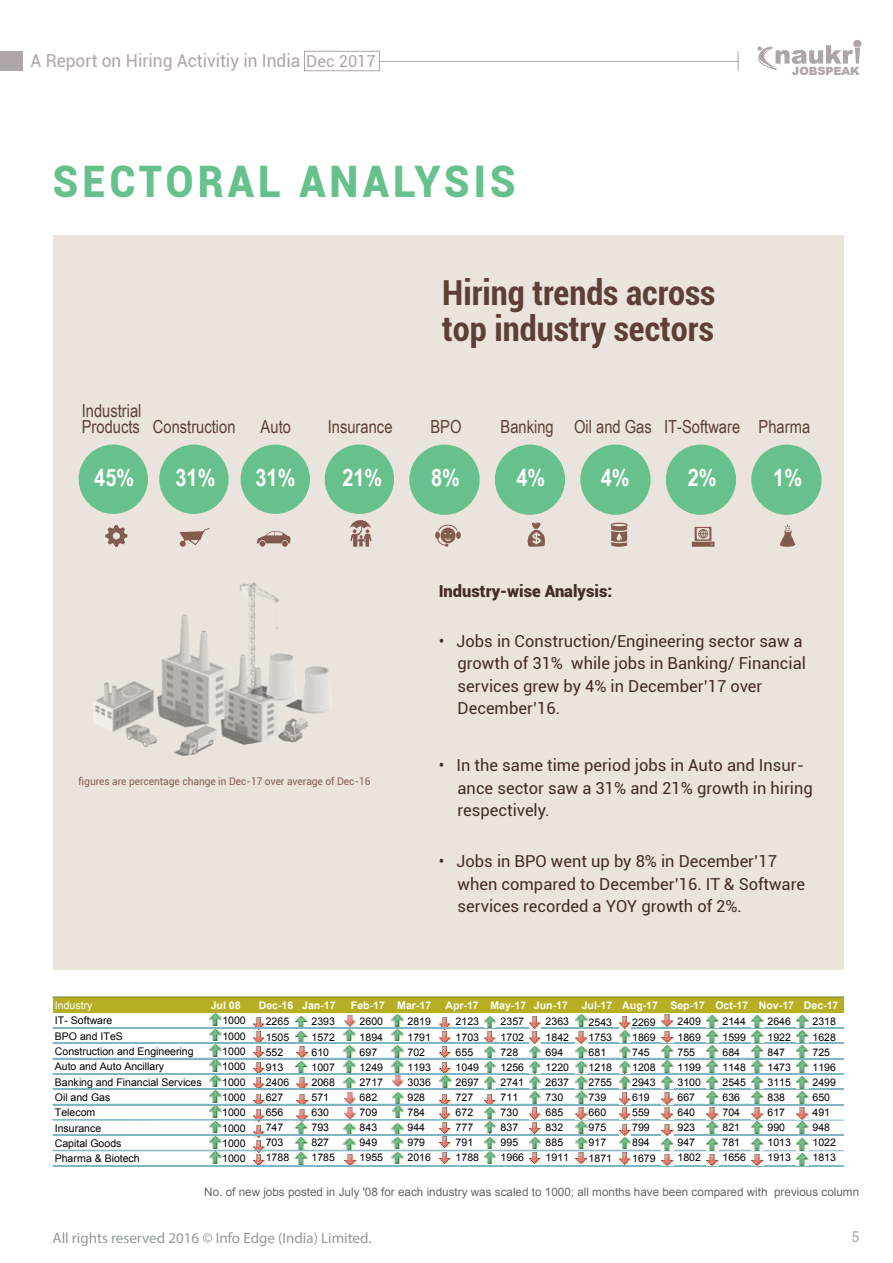
<style>
.page{position:relative;width:893px;height:1263px;background:#fff}
.page>*{position:absolute;margin:0;border:0;box-sizing:border-box;transform-origin:0 0}
.t1{font:900 43.5px "Roboto";letter-spacing:.1em;color:#67c18c;scale:.94 1}
.t2{font:700 condensed 34.5px/36px "Roboto";color:#5d3f35}
.t3{font:700 24px "Arial Narrow";color:#fff}
.t4{font:18px/16.5px "Arial Narrow";letter-spacing:-.005em;color:#5d3f35}
.t5{font:18px "Roboto";color:#5c4b51;scale:.96 1}
.t6{font:16.5px/22.5px "Roboto";color:#442b25}
.t7{font:900 16.5px "Roboto";color:#442b25}
.t8{font:15px "Myriad Pro";color:#92999b}
.t9{font:15px "Roboto";color:#a3aaad;scale:.96 1}
.t10{font:11.7px "Arial";color:#666}
.t11{font:900 11.4px "Arial";letter-spacing:-.01em;color:#5c4b51}
.t12{font:10.5px/15px "Arial";color:#000}
.t13{font:700 10.5px "Arial";color:#fff}
.t14{font:10.5px "Roboto";color:#845b4f;scale:.96 1}
.t15{font:10.5px "Arial";color:#fff}
.s1{font-size:16.5px}
</style>
<div class="page">
<div style="left:53px;top:236px;width:791px;height:734px;background:#eae4dc"></div>
<div style="left:79px;top:445px;width:69px;height:69px;background:#67c18c;border-radius:50%"></div>
<div style="left:666px;top:445px;width:70px;height:70px;background:#67c18c;border-radius:50%"></div>
<div style="left:159px;top:445px;width:70px;height:69px;background:#67c18c;border-radius:50%"></div>
<div style="left:241px;top:445px;width:69px;height:69px;background:#67c18c;border-radius:50%"></div>
<div style="left:325px;top:445px;width:69px;height:69px;background:#67c18c;border-radius:50%"></div>
<div style="left:580px;top:445px;width:71px;height:70px;background:#67c18c;border-radius:50%"></div>
<div style="left:495px;top:445px;width:70px;height:70px;background:#67c18c;border-radius:50%"></div>
<div style="left:409px;top:445px;width:71px;height:70px;background:#67c18c;border-radius:50%"></div>
<svg style="left:350px;top:520px;width:22px;height:27px"></svg>
<svg style="left:527px;top:522px;width:18px;height:25px"></svg>
<img style="left:94px;top:582px;width:237px;height:173px">
<div style="left:456px;top:531px;width:5px;height:8px;background:#845b4f;border-radius:50%"></div>
<div style="left:435px;top:531px;width:5px;height:8px;background:#845b4f;border-radius:50%"></div>
<svg style="left:437px;top:524px;width:21px;height:23px"></svg>
<svg style="left:105px;top:525px;width:22px;height:22px"></svg>
<svg style="left:611px;top:523px;width:17px;height:24px"></svg>
<svg style="left:692px;top:527px;width:22px;height:20px"></svg>
<svg style="left:179px;top:528px;width:31px;height:19px"></svg>
<svg style="left:257px;top:531px;width:34px;height:16px"></svg>
<hr style="left:379px;top:61px;width:359px;height:1px;background:#5c4b51">
<div style="left:0;top:51px;width:22px;height:20px;background:#ada5a8"></div>
<svg style="left:738px;top:51px;width:1px;height:20px"></svg>
<svg style="left:757px;top:40px;width:104px;height:30px"></svg>
<div style="left:53px;top:997px;width:791px;height:16px;background:#b7af23"></div>
<hr style="left:53px;top:997px;width:790px;height:1px;background:#75803c">
<svg style="left:53px;top:1014px;width:791px;height:152px"></svg>
<div style="left:751px;top:445px;width:71px;height:70px;background:#67c18c;border-radius:50%"></div>
<svg style="left:780px;top:525px;width:15px;height:22px"></svg>
<h3 class="t5" style="left:30px;top:48px;width:361px">A Report on Hiring Activitiy in India <span class="s1">Dec 2017</span></h3>
<p class="t11" style="left:792px;top:62px;width:69px">JOBSPEAK</p>
<h1 class="t1" style="left:53px;top:151px;width:494px">SECTORAL ANALYSIS</h1>
<h2 class="t2" style="left:442px;top:274px;width:275px">Hiring trends across top industry sectors</h2>
<h3 class="t4" style="left:82px;top:402px;width:61px">Industrial<br>Products</h3>
<h3 class="t4" style="left:153px;top:418px;width:84px">Construction</h3>
<h3 class="t3" style="left:94px;top:459px;width:41px">45%</h3>
<h3 class="t3" style="left:176px;top:459px;width:41px">31%</h3>
<h3 class="t4" style="left:261px;top:418px;width:32px">Auto</h3>
<h3 class="t4" style="left:328px;top:418px;width:66px">Insurance</h3>
<h3 class="t4" style="left:430px;top:418px;width:33px">BPO</h3>
<h3 class="t4" style="left:501px;top:418px;width:55px">Banking</h3>
<h3 class="t3" style="left:255px;top:459px;width:41px">31%</h3>
<h3 class="t3" style="left:342px;top:459px;width:41px">21%</h3>
<h3 class="t3" style="left:431px;top:459px;width:30px">8%</h3>
<h3 class="t3" style="left:516px;top:459px;width:30px">4%</h3>
<h3 class="t4" style="left:574px;top:418px;width:79px">Oil and Gas</h3>
<h3 class="t3" style="left:601px;top:459px;width:30px">4%</h3>
<h3 class="t4" style="left:664px;top:418px;width:78px">IT-Software</h3>
<h3 class="t3" style="left:688px;top:459px;width:30px">2%</h3>
<h3 class="t4" style="left:759px;top:418px;width:53px">Pharma</h3>
<h3 class="t3" style="left:773px;top:459px;width:30px">1%</h3>
<p class="t14" style="left:79px;top:774px;width:305px">figures are percentage change in Dec-17 over average of Dec-16</p>
<h3 class="t7" style="left:439px;top:580px;width:175px">Industry-wise Analysis:</h3>
<h3 class="t6" style="left:458px;top:629px;width:350px;text-indent:-19px">• Jobs in Construction/Engineering sector saw a growth of 31% while jobs in Banking/ Financial services grew by 4% in December’17 over December’16.</h3>
<h3 class="t6" style="left:458px;top:753px;width:357px;text-indent:-19px">• In the same time period jobs in Auto and Insur&shy;ance sector saw a 31% and 21% growth in hiring respectively.</h3>
<h3 class="t6" style="left:458px;top:849px;width:349px;text-indent:-19px">• Jobs in BPO went up by 8% in December’17 when compared to December’16. IT &amp; Software services recorded a YOY growth of 2%.</h3>
<p class="t15" style="left:55px;top:998px;width:39px">Industry</p>
<p class="t13" style="left:211px;top:998px;width:31px">Jul 08</p>
<p class="t12" style="left:55px;top:1013px;width:59px">IT- Software</p>
<p class="t12" style="left:222px;top:1013px;width:25px">1000</p>
<p class="t12" style="left:55px;top:1028px;width:70px">BPO and ITeS</p>
<p class="t12" style="left:222px;top:1028px;width:25px">1000</p>
<p class="t12" style="left:55px;top:1044px;width:140px">Construction and Engineering</p>
<p class="t12" style="left:222px;top:1044px;width:25px">1000</p>
<p class="t12" style="left:55px;top:1059px;width:111px">Auto and Auto Ancillary</p>
<p class="t12" style="left:222px;top:1059px;width:25px">1000</p>
<p class="t12" style="left:55px;top:1074px;width:148px">Banking and Financial Services</p>
<p class="t12" style="left:222px;top:1074px;width:25px">1000</p>
<p class="t12" style="left:55px;top:1090px;width:57px">Oil and Gas</p>
<p class="t12" style="left:222px;top:1090px;width:25px">1000</p>
<p class="t12" style="left:55px;top:1105px;width:42px">Telecom</p>
<p class="t12" style="left:222px;top:1105px;width:25px">1000</p>
<p class="t12" style="left:55px;top:1120px;width:48px">Insurance</p>
<p class="t12" style="left:222px;top:1120px;width:25px">1000</p>
<p class="t12" style="left:55px;top:1136px;width:68px">Capital Goods</p>
<p class="t12" style="left:222px;top:1136px;width:25px">1000</p>
<p class="t12" style="left:55px;top:1151px;width:87px">Pharma &amp; Biotech</p>
<p class="t12" style="left:222px;top:1151px;width:25px">1000</p>
<p class="t13" style="left:259px;top:998px;width:36px">Dec-16</p>
<p class="t12" style="left:266px;top:1014px;width:25px">2265<br>1505<br>552<br>913<br>2406<br>627<br>656<br>747<br>703<br>1788</p>
<p class="t13" style="left:302px;top:998px;width:35px">Jan-17</p>
<p class="t13" style="left:351px;top:998px;width:35px">Feb-17</p>
<p class="t12" style="left:360px;top:1014px;width:25px">2600<br>1894<br>697<br>1249<br>2717<br>682<br>709<br>843<br>949<br>1955</p>
<p class="t12" style="left:312px;top:1014px;width:25px">2393<br>1572<br>610<br>1007<br>2068<br>571<br>630<br>793<br>827<br>1785</p>
<p class="t13" style="left:397px;top:998px;width:35px">Mar-17</p>
<p class="t12" style="left:407px;top:1014px;width:25px">2819<br>1791<br>702<br>1193<br>3036<br>928<br>784<br>944<br>979<br>2016</p>
<p class="t13" style="left:445px;top:998px;width:35px">Apr-17</p>
<p class="t12" style="left:456px;top:1014px;width:25px">2123<br>1703<br>655<br>1049<br>2697<br>727<br>672<br>777<br>791<br>1788</p>
<p class="t13" style="left:490px;top:998px;width:37px">May-17</p>
<p class="t12" style="left:501px;top:1014px;width:25px">2357<br>1702<br>728<br>1256<br>2741<br>711<br>730<br>837<br>995<br>1966</p>
<p class="t13" style="left:534px;top:998px;width:35px">Jun-17</p>
<p class="t12" style="left:546px;top:1014px;width:25px">2363<br>1842<br>694<br>1220<br>2637<br>730<br>685<br>832<br>885<br>1911</p>
<p class="t13" style="left:622px;top:998px;width:84px">Aug-17 Sep-17</p>
<p class="t12" style="left:678px;top:1014px;width:25px">2409<br>1869<br>755<br>1199<br>3100<br>667<br>640<br>923<br>947<br>1802</p>
<p class="t13" style="left:582px;top:998px;width:32px">Jul-17</p>
<p class="t12" style="left:589px;top:1015px;width:25px">2543<br>1753<br>681<br>1218<br>2755<br>739<br>660<br>975<br>917<br>1871</p>
<p class="t12" style="left:632px;top:1015px;width:25px">2269<br>1869<br>745<br>1208<br>2943<br>619<br>559<br>799<br>894<br>1679</p>
<p class="t13" style="left:715px;top:998px;width:34px">Oct-17</p>
<p class="t12" style="left:723px;top:1014px;width:25px">2144<br>1599<br>684<br>1148<br>2545<br>636<br>704<br>821<br>781<br>1656</p>
<p class="t13" style="left:759px;top:998px;width:37px">Nov-17</p>
<p class="t12" style="left:768px;top:1014px;width:25px">2646<br>1922<br>847<br>1473<br>3115<br>838<br>617<br>990<br>1013<br>1913</p>
<p class="t13" style="left:804px;top:998px;width:36px">Dec-17</p>
<p class="t12" style="left:813px;top:1014px;width:25px">2318<br>1628<br>725<br>1196<br>2499<br>650<br>491<br>948<br>1022<br>1813</p>
<p class="t10" style="left:204px;top:1184px;width:656px">No. of new jobs posted in July '08 for each industry was scaled to 1000; all months have been compared with previous column</p>
<h3 class="t9" style="left:851px;top:1226px;width:10px">5</h3>
<h3 class="t8" style="left:53px;top:1229px;width:321px">All rights reserved 2016 © Info Edge (India) Limited.</h3>
</div>
